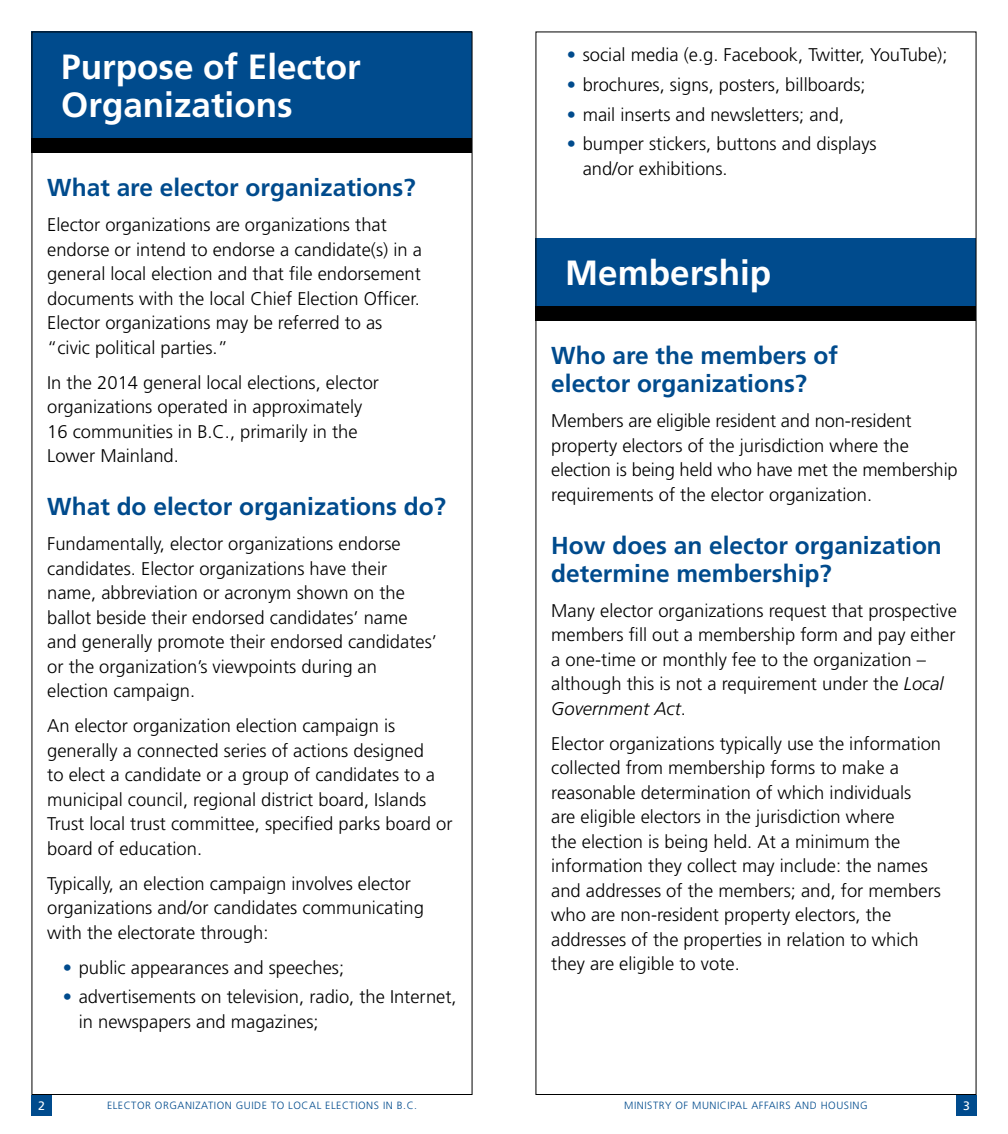
<style>
.page{position:relative;width:1008px;height:1134px;background:#fff}
.page>*{position:absolute;margin:0;border:0;box-sizing:border-box;transform-origin:0 0}
.t1{font:700 35px/38.5px "Frutiger LT Std";color:#fff}
.t2{font:700 24.5px/28px "Frutiger LT Std";color:#004b8d}
.t3{font:300 18.38px/24.5px "Frutiger LT Std";color:#000}
.t4{font:12.25px "Frutiger LT Std";color:#fff}
.t5{font:300 10.5px "Frutiger LT Std";letter-spacing:.05em;color:#004b8d}
.s1{color:#004b8d}
.s2{font-style:italic}
</style>
<div class="page">
<div style="left:32px;top:1095px;width:20px;height:20px;background:#004b8d"></div>
<div style="left:956px;top:1095px;width:20px;height:20px;background:#004b8d"></div>
<div style="left:32px;top:137px;width:440px;height:16px;background:#000"></div>
<div style="left:32px;top:32px;width:440px;height:106px;background:#004b8d"></div>
<div style="left:536px;top:305px;width:440px;height:16px;background:#000"></div>
<div style="left:536px;top:238px;width:440px;height:68px;background:#004b8d"></div>
<h1 class="t1" style="left:61px;top:47px;width:301px">Purpose of Elector<br>Organizations</h1>
<h2 class="t2" style="left:47px;top:174px;width:370px">What are elector organizations?</h2>
<p class="t3" style="left:47px;top:213px;width:376px">Elector organizations are organizations that endorse or intend to endorse a candidate(s) in a general local election and that file endorsement documents with the local Chief Election Officer.<br>Elector organizations may be referred to as “civic political parties.”</p>
<p class="t3" style="left:47px;top:370px;width:333px">In the 2014 general local elections, elector organizations operated in approximately 16 communities in B.C., primarily in the Lower Mainland.</p>
<h2 class="t2" style="left:47px;top:493px;width:400px">What do elector organizations do?</h2>
<p class="t3" style="left:47px;top:532px;width:391px">Fundamentally, elector organizations endorse candidates. Elector organizations have their name, abbreviation or acronym shown on the ballot beside their endorsed candidates’ name and generally promote their endorsed candidates’ or the organization’s viewpoints during an election campaign.</p>
<p class="t3" style="left:47px;top:714px;width:407px">An elector organization election campaign is generally a connected series of actions designed<br>to elect a candidate or a group of candidates to a municipal council, regional district board, Islands Trust local trust committee, specified parks board or board of education.</p>
<p class="t3" style="left:47px;top:871px;width:378px">Typically, an election campaign involves elector organizations and/or candidates communicating with the electorate through:</p>
<p class="t3" style="left:63px;top:955px;width:283px"><span class="s1">•</span> public appearances and speeches;</p>
<p class="t3" style="left:79px;top:985px;width:379px;text-indent:-16px"><span class="s1">•</span> advertisements on television, radio, the Internet, in newspapers and magazines;</p>
<p class="t3" style="left:567px;top:43px;width:382px"><span class="s1">•</span> social media (e.g. Facebook, Twitter, YouTube);</p>
<p class="t3" style="left:567px;top:72px;width:300px"><span class="s1">•</span> brochures, signs, posters, billboards;</p>
<p class="t3" style="left:567px;top:102px;width:279px"><span class="s1">•</span> mail inserts and newsletters; and,</p>
<p class="t3" style="left:583px;top:132px;width:296px;text-indent:-16px"><span class="s1">•</span> bumper stickers, buttons and displays and/or exhibitions.</p>
<h1 class="t1" style="left:565px;top:254px;width:208px">Membership</h1>
<h2 class="t2" style="left:551px;top:342px;width:288px">Who are the members of elector organizations?</h2>
<p class="t3" style="left:551px;top:409px;width:408px">Members are eligible resident and non-resident property electors of the jurisdiction where the election is being held who have met the membership requirements of the elector organization.</p>
<h2 class="t2" style="left:551px;top:531px;width:392px">How does an elector organization determine membership?</h2>
<p class="t3" style="left:551px;top:598px;width:407px">Many elector organizations request that prospective members fill out a membership form and pay either a one-time or monthly fee to the organization – although this is not a requirement under the <span class="s2">Local Government Act</span>.</p>
<p class="t3" style="left:551px;top:731px;width:391px">Elector organizations typically use the information collected from membership forms to make a reasonable determination of which individuals<br>are eligible electors in the jurisdiction where<br>the election is being held. At a minimum the information they collect may include: the names and addresses of the members; and, for members who are non-resident property electors, the addresses of the properties in relation to which they are eligible to vote.</p>
<p class="t4" style="left:38px;top:1098px;width:8px">2</p>
<p class="t5" style="left:107px;top:1099px;width:312px">ELECTOR ORGANIZATION GUIDE TO LOCAL ELECTIONS IN B.C.</p>
<p class="t5" style="left:624px;top:1099px;width:245px">MINISTRY OF MUNICIPAL AFFAIRS AND HOUSING</p>
<p class="t4" style="left:963px;top:1098px;width:8px">3</p>
</div>
